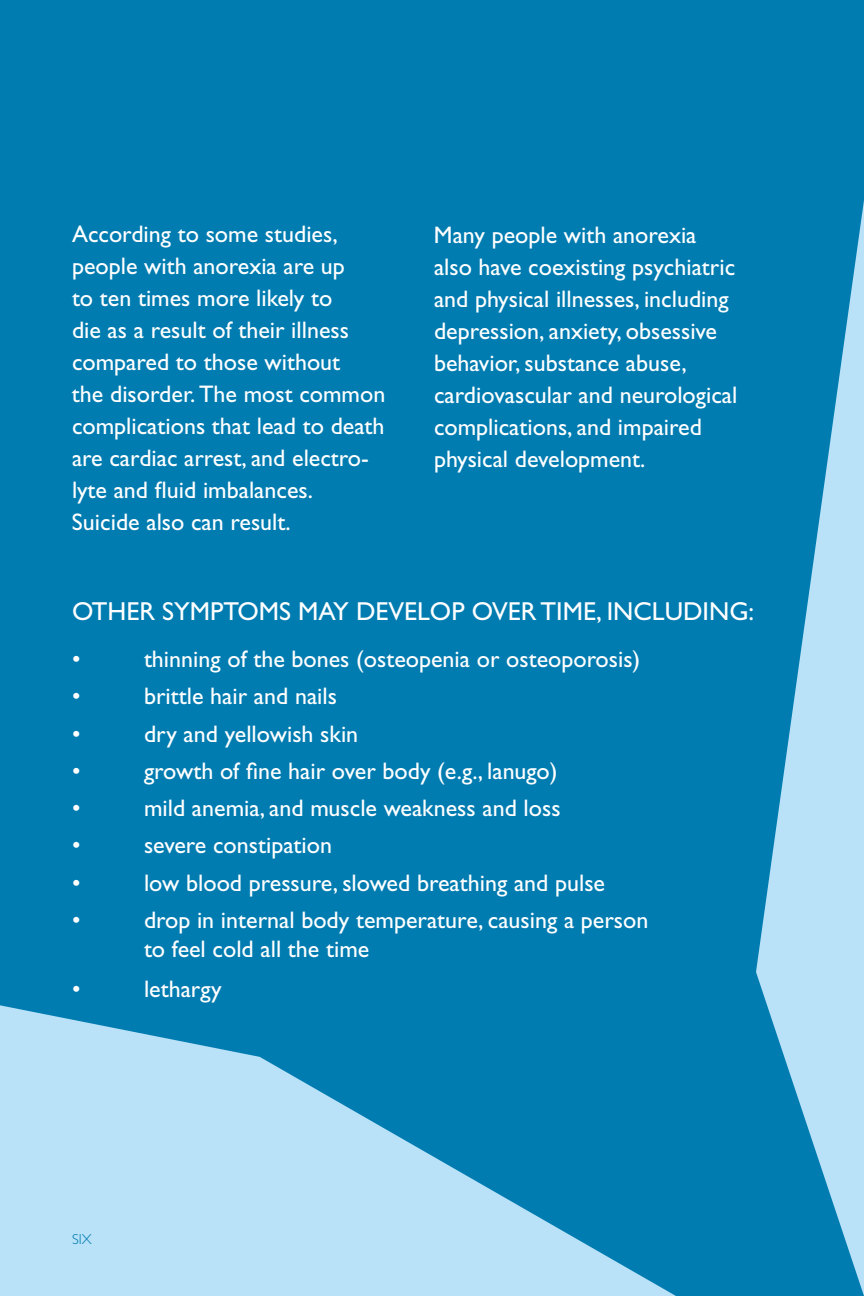
<style>
.page{position:relative;width:864px;height:1296px;background:#007cb1}
.page>*{position:absolute;margin:0;border:0;box-sizing:border-box;transform-origin:0 0}
.t1{font:26px "Gill Sans Std";color:#fff}
.t2{font:24px/32px "Gill Sans Std";color:#fff}
.t3{font:300 14.4px "Gill Sans Std";color:#007cb1}
</style>
<div class="page">
<svg style="left:0;top:1005px;width:676px;height:291px;fill:#b9e1f7"></svg>
<svg style="left:756px;top:201px;width:108px;height:1095px"></svg>
<p class="t2" style="left:72px;top:218px;width:315px">According to some studies, people with anorexia are up<br>to ten times more likely to<br>die as a result of their illness compared to those without<br>the disorder. The most common complications that lead to death are cardiac arrest, and electro&shy;lyte and fluid imbalances.<br>Suicide also can result.</p>
<p class="t2" style="left:434px;top:219px;width:305px">Many people with anorexia also have coexisting psychiatric and physical illnesses, including depression, anxiety, obsessive behavior, substance abuse, cardiovascular and neurological complications, and impaired physical development.</p>
<p class="t1" style="left:72px;top:596px;width:684px">Other symptoms may develop over time, including:</p>
<p class="t2" style="left:72px;top:643px;width:10px">•</p>
<p class="t2" style="left:144px;top:643px;width:498px">thinning of the bones (osteopenia or osteoporosis)</p>
<p class="t2" style="left:72px;top:680px;width:10px">•</p>
<p class="t2" style="left:144px;top:680px;width:195px">brittle hair and nails</p>
<p class="t2" style="left:72px;top:718px;width:10px">•</p>
<p class="t2" style="left:144px;top:718px;width:216px">dry and yellowish skin</p>
<p class="t2" style="left:72px;top:755px;width:10px">•</p>
<p class="t2" style="left:144px;top:755px;width:415px">growth of fine hair over body (e.g., lanugo)</p>
<p class="t2" style="left:72px;top:792px;width:10px">•</p>
<p class="t2" style="left:144px;top:792px;width:418px">mild anemia, and muscle weakness and loss</p>
<p class="t2" style="left:72px;top:829px;width:10px">•</p>
<p class="t2" style="left:144px;top:829px;width:190px">severe constipation</p>
<p class="t2" style="left:72px;top:867px;width:10px">•</p>
<p class="t2" style="left:144px;top:867px;width:463px">low blood pressure, slowed breathing and pulse</p>
<p class="t2" style="left:72px;top:904px;width:10px">•</p>
<p class="t2" style="left:144px;top:905px;width:506px;line-height:29px">drop in internal body temperature, causing a person to feel cold all the time</p>
<p class="t2" style="left:72px;top:973px;width:10px">•</p>
<p class="t2" style="left:144px;top:973px;width:79px">lethargy</p>
<p class="t3" style="left:72px;top:1231px;width:21px">six</p>
</div>
